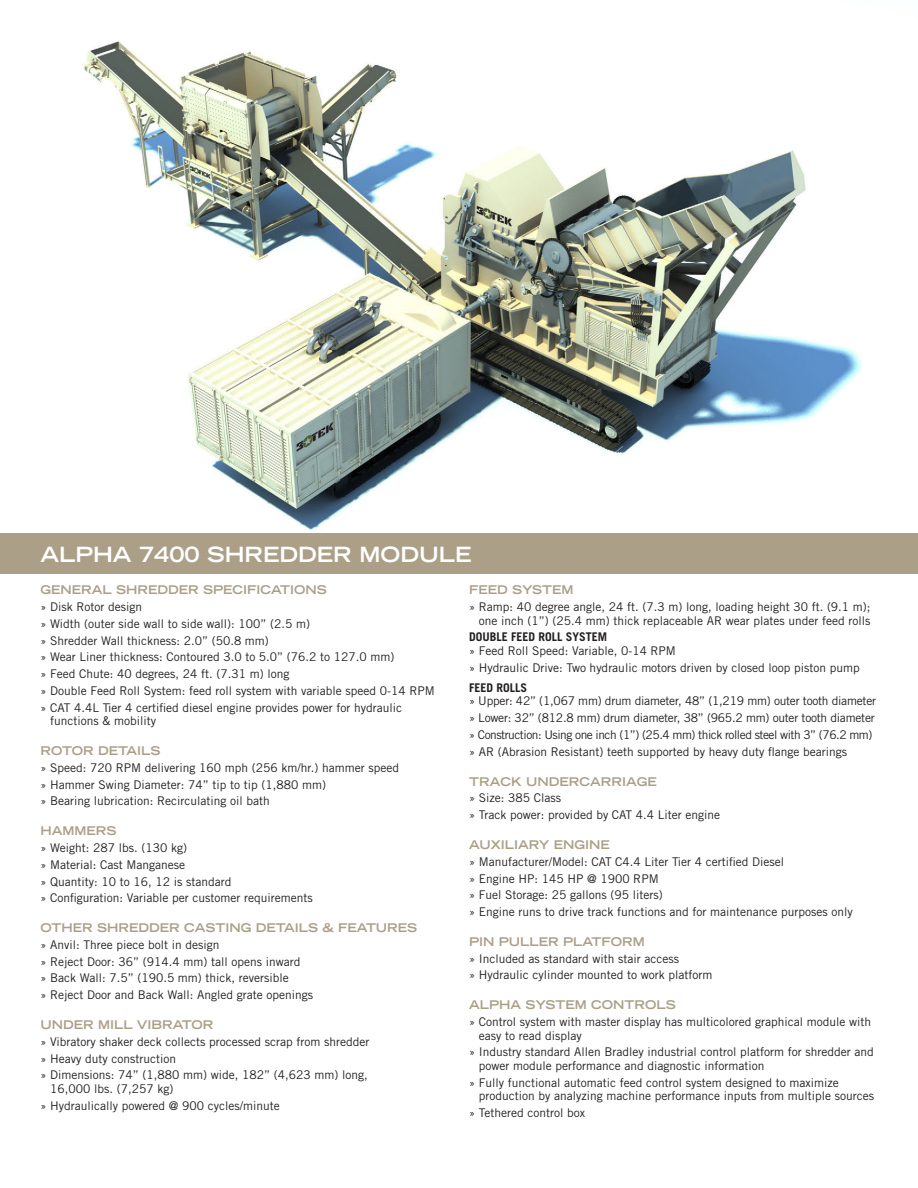
<style>
.page{position:relative;width:918px;height:1188px;background:#fff}
.page>*{position:absolute;margin:0;border:0;box-sizing:border-box;transform-origin:0 0}
.Reversed_Heads{font:700 expanded 21px "Trade Gothic LH";color:#fff}
.List{font:12px/13.5px "Trade Gothic";color:#231f20}
.Subhead{font:700 expanded 12px "Trade Gothic LH";color:#ab9f88}
.List-2{font:12px "Trade Gothic";letter-spacing:-.02em;color:#231f20}
.List-3{font:12px "Trade Gothic";letter-spacing:-.04em;color:#231f20}
.List-4{font:700 12px "Trade Gothic";color:#231f20}
.List-5{font:700 expanded 12px "Trade Gothic LH";color:#ab9f88}
</style>
<div class="page">
<img style="left:82px;top:41px;width:780px;height:489px">
<div style="left:0;top:533px;width:918px;height:41px;background:#ab9f88"></div>
<p class="Reversed_Heads" style="left:40px;top:541px;width:433px">ALPHA 7400 SHREDDER MODULE</p>
<p class="Subhead" style="left:40px;top:582px;width:288px">GENERAL SHREDDER SPECIFICATIONS</p>
<p class="List" style="left:40px;top:600px;width:103px">» Disk Rotor design</p>
<p class="List" style="left:40px;top:617px;width:271px">» Width (outer side wall to side wall): 100” (2.5 m)</p>
<p class="List" style="left:40px;top:633px;width:230px">» Shredder Wall thickness: 2.0” (50.8 mm)</p>
<p class="List" style="left:40px;top:650px;width:356px">» Wear Liner thickness: Contoured 3.0 to 5.0” (76.2 to 127.0 mm)</p>
<p class="List" style="left:40px;top:667px;width:250px">» Feed Chute: 40 degrees, 24 ft. (7.31 m) long</p>
<p class="List" style="left:40px;top:684px;width:396px">» Double Feed Roll System: feed roll system with variable speed 0-14 RPM</p>
<p class="List" style="left:50px;top:700px;width:354px;text-indent:-10px">» CAT 4.4L Tier 4 certified diesel engine provides power for hydraulic functions &amp; mobility</p>
<p class="Subhead" style="left:40px;top:743px;width:122px">ROTOR DETAILS</p>
<p class="List" style="left:40px;top:761px;width:360px">» Speed: 720 RPM delivering 160 mph (256 km/hr.) hammer speed</p>
<p class="List" style="left:40px;top:777px;width:287px">» Hammer Swing Diameter: 74” tip to tip (1,880 mm)</p>
<p class="List" style="left:40px;top:794px;width:231px">» Bearing lubrication: Recirculating oil bath</p>
<p class="Subhead" style="left:40px;top:823px;width:77px">HAMMERS</p>
<p class="List" style="left:40px;top:841px;width:148px">» Weight: 287 lbs. (130 kg)</p>
<p class="List" style="left:40px;top:858px;width:146px">» Material: Cast Manganese</p>
<p class="List" style="left:40px;top:874px;width:192px">» Quantity: 10 to 16, 12 is standard</p>
<p class="List" style="left:40px;top:891px;width:274px">» Configuration: Variable per customer requirements</p>
<p class="Subhead" style="left:40px;top:920px;width:378px">OTHER SHREDDER CASTING DETAILS &amp; FEATURES</p>
<p class="List" style="left:40px;top:938px;width:180px">» Anvil: Three piece bolt in design</p>
<p class="List" style="left:40px;top:955px;width:261px">» Reject Door: 36” (914.4 mm) tall opens inward</p>
<p class="List" style="left:40px;top:971px;width:250px">» Back Wall: 7.5” (190.5 mm) thick, reversible</p>
<p class="List" style="left:40px;top:988px;width:274px">» Reject Door and Back Wall: Angled grate openings</p>
<p class="Subhead" style="left:40px;top:1017px;width:174px">UNDER MILL VIBRATOR</p>
<p class="List" style="left:40px;top:1035px;width:331px">» Vibratory shaker deck collects processed scrap from shredder</p>
<p class="List" style="left:40px;top:1052px;width:137px">» Heavy duty construction</p>
<p class="List" style="left:50px;top:1068px;width:319px;text-indent:-10px">» Dimensions: 74” (1,880 mm) wide, 182” (4,623 mm) long,<br>16,000 lbs. (7,257 kg)</p>
<p class="List" style="left:40px;top:1098px;width:241px">» Hydraulically powered @ 900 cycles/minute</p>
<p class="Subhead" style="left:469px;top:582px;width:106px">FEED SYSTEM</p>
<p class="List" style="left:469px;top:600px;width:403px;text-align:right">» Ramp: 40 degree angle, 24 ft. (7.3 m) long, loading height 30 ft. (9.1 m); one inch (1”) (25.4 mm) thick replaceable AR wear plates under feed rolls</p>
<p class="List-4" style="left:469px;top:630px;width:140px">DOUBLE FEED ROLL SYSTEM</p>
<p class="List" style="left:469px;top:644px;width:208px">» Feed Roll Speed: Variable, 0-14 RPM</p>
<p class="List" style="left:469px;top:660px;width:392px">» Hydraulic Drive: Two hydraulic motors driven by closed loop piston pump</p>
<p class="List-4" style="left:469px;top:680px;width:60px">FEED ROLLS</p>
<p class="List-2" style="left:469px;top:694px;width:408px">» Upper: 42” (1,067 mm) drum diameter, 48” (1,219 mm) outer tooth diameter</p>
<p class="List-2" style="left:469px;top:711px;width:407px">» Lower: 32” (812.8 mm) drum diameter, 38” (965.2 mm) outer tooth diameter</p>
<p class="List-3" style="left:469px;top:727px;width:405px">» Construction: Using one inch (1”) (25.4 mm) thick rolled steel with 3” (76.2 mm)</p>
<p class="List" style="left:469px;top:744px;width:379px">» AR (Abrasion Resistant) teeth supported by heavy duty flange bearings</p>
<p class="List-5" style="left:469px;top:773px;width:189px">TRACK UNDERCARRIAGE</p>
<p class="List" style="left:469px;top:791px;width:93px">» Size: 385 Class</p>
<p class="List" style="left:469px;top:808px;width:253px">» Track power: provided by CAT 4.4 Liter engine</p>
<p class="Subhead" style="left:469px;top:837px;width:142px">AUXILIARY ENGINE</p>
<p class="List" style="left:469px;top:855px;width:317px">» Manufacturer/Model: CAT C4.4 Liter Tier 4 certified Diesel</p>
<p class="List" style="left:469px;top:871px;width:191px">» Engine HP: 145 HP @ 1900 RPM</p>
<p class="List" style="left:469px;top:888px;width:195px">» Fuel Storage: 25 gallons (95 liters)</p>
<p class="List" style="left:469px;top:905px;width:385px">» Engine runs to drive track functions and for maintenance purposes only</p>
<p class="Subhead" style="left:469px;top:934px;width:177px">PIN PULLER PLATFORM</p>
<p class="List" style="left:469px;top:952px;width:211px">» Included as standard with stair access</p>
<p class="List" style="left:469px;top:968px;width:245px">» Hydraulic cylinder mounted to work platform</p>
<p class="Subhead" style="left:469px;top:997px;width:208px">ALPHA SYSTEM CONTROLS</p>
<p class="List" style="left:479px;top:1015px;width:394px;text-indent:-10px">» Control system with master display has multicolored graphical module with easy to read display</p>
<p class="List" style="left:479px;top:1045px;width:396px;text-indent:-10px">» Industry standard Allen Bradley industrial control platform for shredder and power module performance and diagnostic information</p>
<p class="List" style="left:479px;top:1076px;width:397px;text-indent:-10px">» Fully functional automatic feed control system designed to maximize production by analyzing machine performance inputs from multiple sources</p>
<p class="List" style="left:469px;top:1106px;width:117px">» Tethered control box</p>
</div>
